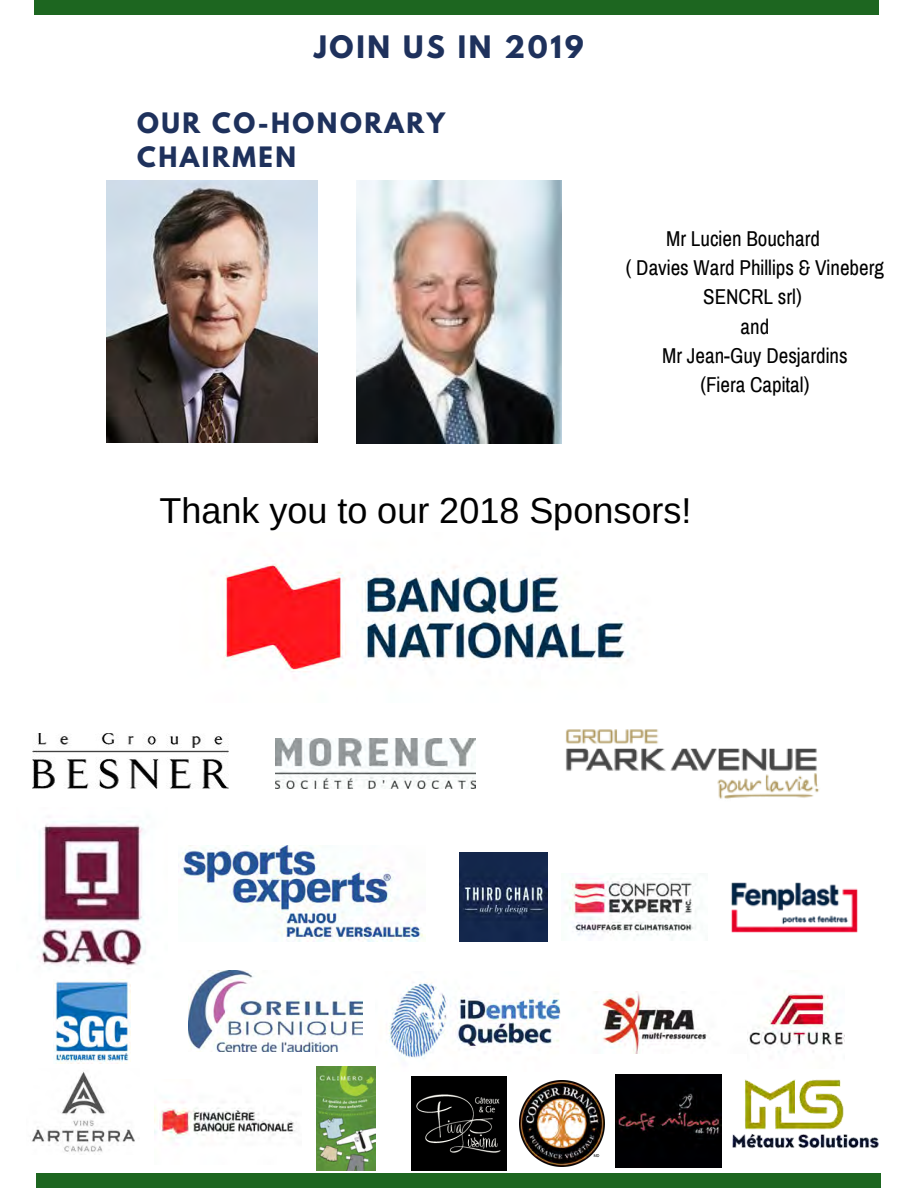
<style>
.page{position:relative;width:918px;height:1188px;background:#fff}
.page>*{position:absolute;margin:0;border:0;box-sizing:border-box;transform-origin:0 0}
.t1{font:36px "Arimo";color:#000}
.t2{font:700 27.45px "League Spartan";letter-spacing:.1em;color:#1e315c}
.t3{font:700 24.9px/33.9px "League Spartan";letter-spacing:.1em;color:#1e315c}
.t4{font:21px "Archivo Narrow";color:#000}
</style>
<div class="page">
<div style="left:34px;top:0;width:845px;height:15px;background:#1d6620"></div>
<div style="left:36px;top:1174px;width:845px;height:14px;background:#1d6620"></div>
<img style="left:106px;top:181px;width:212px;height:262px">
<img style="left:356px;top:181px;width:206px;height:263px">
<img style="left:37px;top:820px;width:109px;height:149px">
<img style="left:32px;top:734px;width:196px;height:55px">
<img style="left:275px;top:739px;width:201px;height:49px">
<img style="left:223px;top:563px;width:406px;height:112px">
<img style="left:565px;top:729px;width:254px;height:70px">
<img style="left:181px;top:846px;width:245px;height:95px">
<img style="left:30px;top:1071px;width:105px;height:84px">
<img style="left:55px;top:979px;width:75px;height:85px">
<img style="left:189px;top:970px;width:173px;height:81px">
<img style="left:155px;top:1101px;width:141px;height:44px">
<img style="left:388px;top:982px;width:173px;height:77px">
<img style="left:599px;top:992px;width:108px;height:62px">
<img style="left:747px;top:990px;width:98px;height:62px">
<img style="left:459px;top:852px;width:89px;height:89px">
<img style="left:566px;top:873px;width:130px;height:63px">
<img style="left:731px;top:882px;width:127px;height:51px">
<img style="left:412px;top:1076px;width:94px;height:95px">
<img style="left:519px;top:1081px;width:86px;height:85px">
<img style="left:615px;top:1075px;width:106px;height:92px">
<img style="left:733px;top:1079px;width:146px;height:70px">
<img style="left:316px;top:1066px;width:60px;height:105px">
<h2 class="t2" style="left:314px;top:33px;width:271px">JOIN US IN 2019</h2>
<p class="t3" style="left:137px;top:109px;width:310px">OUR CO-HONORARY<br>CHAIRMEN</p>
<p class="t4" style="left:666px;top:227px;width:156px">Mr Lucien Bouchard</p>
<p class="t4" style="left:626px;top:257px;width:260px">( Davies Ward Phillips &amp; Vineberg</p>
<p class="t4" style="left:703px;top:286px;width:100px">SENCRL srl)</p>
<p class="t4" style="left:741px;top:315px;width:30px">and</p>
<p class="t4" style="left:662px;top:344px;width:187px">Mr Jean-Guy Desjardins</p>
<p class="t4" style="left:700px;top:374px;width:111px">(Fiera Capital)</p>
<h1 class="t1" style="left:159px;top:491px;width:533px">Thank you to our 2018 Sponsors!</h1>
</div>
